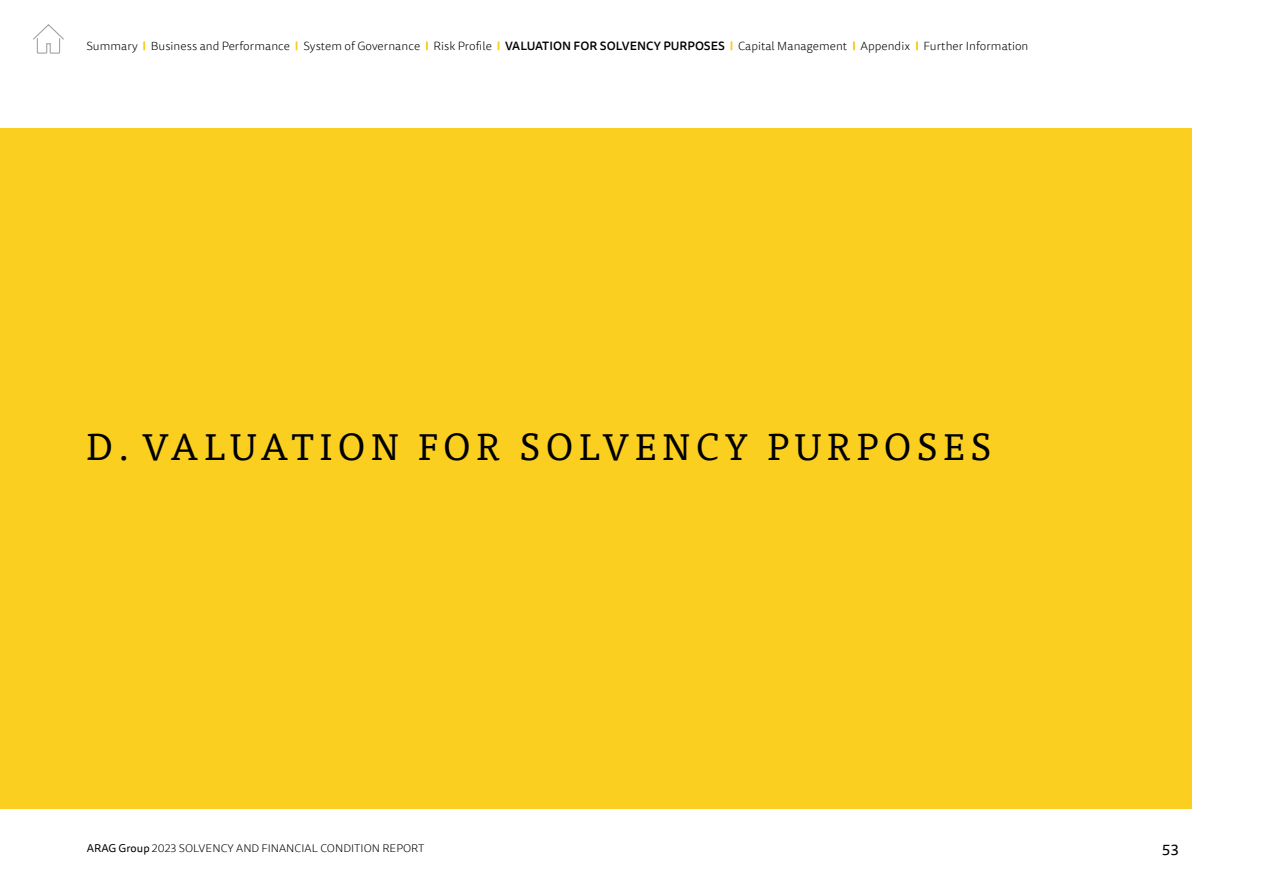
<style>
.page{position:relative;width:1263px;height:893px;background:#fff}
.page>*{position:absolute;margin:0;border:0;box-sizing:border-box;transform-origin:0 0}
.t1{font:37.5px "Tisa OT";letter-spacing:.16em;color:#000}
.t2{font:15.15px "Tisa Sans OT";color:#000}
.t3{font:300 11.85px "Tisa Sans OT";letter-spacing:.005em;color:#000}
.t4{font:300 11.1px "Tisa Sans OT";letter-spacing:.005em;color:#000}
.s1{font-size:11.7px;color:#fbcf1f}
.s2{font-weight:500}
.s3{font-weight:400}
</style>
<div class="page">
<svg style="left:33px;top:24px;width:31px;height:30px"></svg>
<div style="left:0;top:129px;width:1192px;height:680px;background:#fbcf1f"></div>
<p class="t3" style="left:86px;top:39px;width:943px">Summary <span class="s1">I</span> Business and Performance <span class="s1">I</span> System of Governance <span class="s1">I</span> Risk Profile <span class="s1">I</span> <span class="s2">VALUATION FOR SOLVENCY PURPOSES</span> <span class="s1">I</span> Capital Management <span class="s1">I</span> Appendix <span class="s1">I</span> Further Information</p>
<h1 class="t1" style="left:86px;top:425px;width:906px">D. VALUATION FOR SOLVENCY PURPOSES</h1>
<p class="t4" style="left:87px;top:842px;width:339px"><span class="s3">ARAG Group</span> 2023 SOLVENCY AND FINANCIAL CONDITION REPORT</p>
<p class="t2" style="left:1162px;top:840px;width:19px">53</p>
</div>
